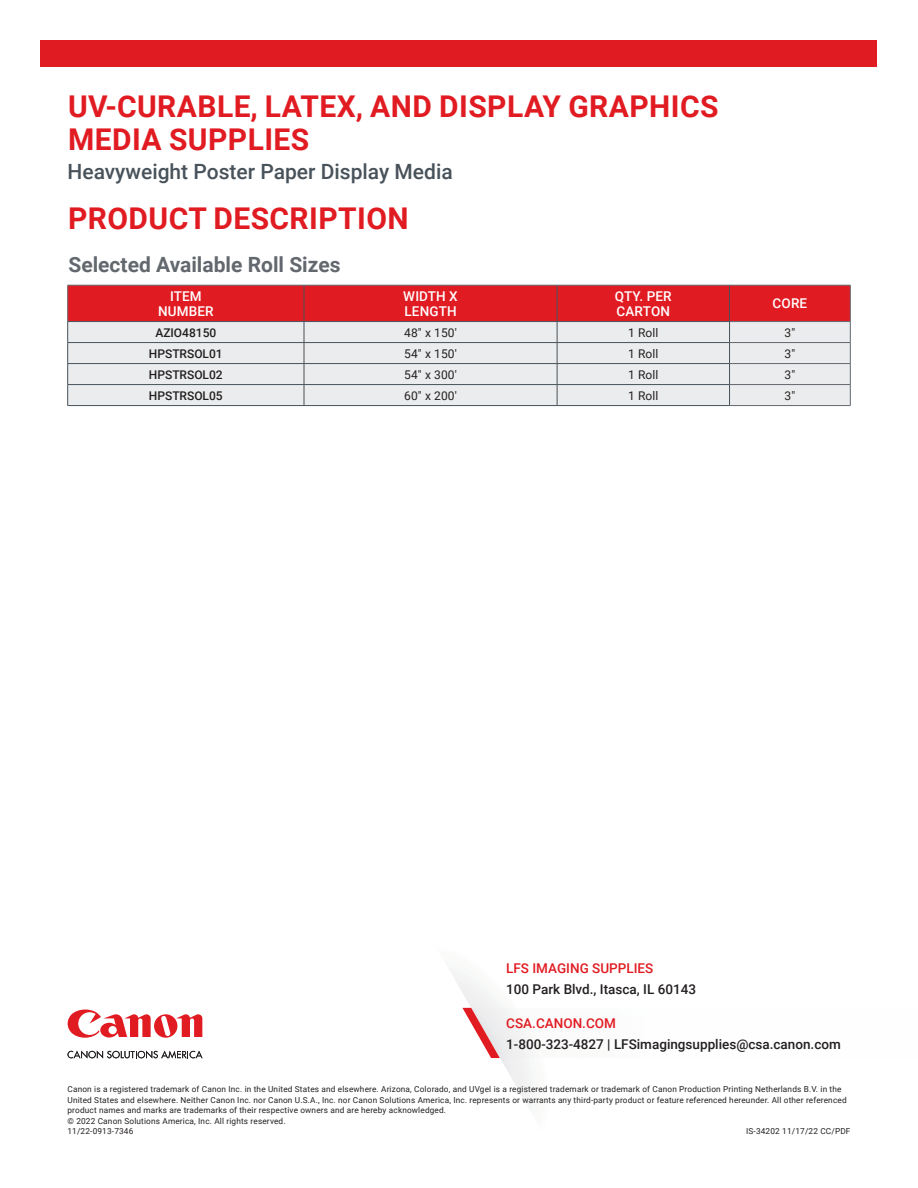
<style>
.page{position:relative;width:918px;height:1188px;background:#fff}
.page>*{position:absolute;margin:0;border:0;box-sizing:border-box;transform-origin:0 0}
._1st_Header{font:700 30px/33px "Roboto";letter-spacing:.015em;color:#e11b22}
.Sub_Header{font:500 21px "Roboto";color:#48525a}
._2nd_Header{font:700 21px "Roboto";color:#63686e}
.CTA{font:500 13.5px "Roboto";color:#231f20}
.Chart_Body_text_-_CW{font:500 13.5px/14.2px "Roboto";letter-spacing:.01em;color:#fff;text-align:center}
.CTA-2{font:500 13.5px "Roboto";color:#e11b22}
.Chart_Body_text_-_CW-2{font:12px "Roboto";letter-spacing:.01em;color:#231f20}
.t1{font:500 12px "Roboto";color:#231f20}
.Legal_Disclaimer{font:8.25px/10.5px "Roboto";letter-spacing:.02em;color:#231f20}
</style>
<div class="page">
<svg style="left:462px;top:1008px;width:38px;height:50px"></svg>
<div style="left:40px;top:40px;width:838px;height:28px;background:#e11b22"></div>
<svg style="left:68px;top:1051px;width:134px;height:7px"></svg>
<svg style="left:68px;top:1010px;width:134px;height:28px"></svg>
<hr style="left:730px;top:405px;width:121px;height:1px;background:#63686e">
<svg style="left:67px;top:285px;width:784px;height:120px;background:#e0a8ab"></svg>
<hr style="left:68px;top:405px;width:236px;height:1px;background:#48525a">
<hr style="left:304px;top:405px;width:253px;height:1px;background:#48525a">
<hr style="left:557px;top:405px;width:173px;height:1px;background:#48525a">
<p class="_1st_Header" style="left:68px;top:89px;width:652px">UV-CURABLE, LATEX, AND DISPLAY GRAPHICS<br>MEDIA SUPPLIES</p>
<p class="Sub_Header" style="left:68px;top:157px;width:387px">Heavyweight Poster Paper Display Media</p>
<p class="_1st_Header" style="left:68px;top:200px;width:342px">PRODUCT DESCRIPTION</p>
<p class="_2nd_Header" style="left:68px;top:249px;width:274px">Selected Available Roll Sizes</p>
<p class="Chart_Body_text_-_CW" style="left:158px;top:289px;width:57px">ITEM<br>NUMBER</p>
<p class="Chart_Body_text_-_CW" style="left:403px;top:289px;width:56px">WIDTH X</p>
<p class="Chart_Body_text_-_CW" style="left:404px;top:303px;width:54px">LENGTH</p>
<p class="Chart_Body_text_-_CW" style="left:615px;top:289px;width:58px">QTY. PER</p>
<p class="Chart_Body_text_-_CW" style="left:617px;top:303px;width:55px">CARTON</p>
<p class="Chart_Body_text_-_CW" style="left:773px;top:296px;width:36px">CORE</p>
<p class="t1" style="left:155px;top:324px;width:62px">AZIO48150</p>
<p class="Chart_Body_text_-_CW-2" style="left:404px;top:324px;width:54px">48" x 150'</p>
<p class="Chart_Body_text_-_CW-2" style="left:628px;top:324px;width:32px">1 Roll</p>
<p class="Chart_Body_text_-_CW-2" style="left:785px;top:324px;width:12px">3"</p>
<p class="t1" style="left:149px;top:345px;width:75px">HPSTRSOL01</p>
<p class="Chart_Body_text_-_CW-2" style="left:404px;top:345px;width:54px">54" x 150'</p>
<p class="Chart_Body_text_-_CW-2" style="left:628px;top:345px;width:32px">1 Roll</p>
<p class="Chart_Body_text_-_CW-2" style="left:785px;top:345px;width:12px">3"</p>
<p class="t1" style="left:149px;top:366px;width:75px">HPSTRSOL02</p>
<p class="Chart_Body_text_-_CW-2" style="left:404px;top:366px;width:54px">54" x 300'</p>
<p class="Chart_Body_text_-_CW-2" style="left:628px;top:366px;width:32px">1 Roll</p>
<p class="Chart_Body_text_-_CW-2" style="left:785px;top:366px;width:12px">3"</p>
<p class="t1" style="left:149px;top:387px;width:75px">HPSTRSOL05</p>
<p class="Chart_Body_text_-_CW-2" style="left:404px;top:387px;width:54px">60" x 200'</p>
<p class="Chart_Body_text_-_CW-2" style="left:628px;top:387px;width:32px">1 Roll</p>
<p class="Chart_Body_text_-_CW-2" style="left:785px;top:387px;width:12px">3"</p>
<p class="CTA-2" style="left:506px;top:958px;width:149px">LFS IMAGING SUPPLIES</p>
<p class="CTA" style="left:506px;top:979px;width:191px">100 Park Blvd., Itasca, IL 60143</p>
<p class="CTA-2" style="left:506px;top:1014px;width:111px">CSA.CANON.COM</p>
<p class="CTA" style="left:506px;top:1035px;width:336px">1-800-323-4827 | LFSimagingsupplies@csa.canon.com</p>
<p class="Legal_Disclaimer" style="left:68px;top:1084px;width:781px">Canon is a registered trademark of Canon Inc. in the United States and elsewhere. Arizona, Colorado, and UVgel is a registered trademark or trademark of Canon Production Printing Netherlands B.V. in the<br>United States and elsewhere. Neither Canon Inc. nor Canon U.S.A., Inc. nor Canon Solutions America, Inc. represents or warrants any third-party product or feature referenced hereunder. All other referenced product names and marks are trademarks of their respective owners and are hereby acknowledged.</p>
<p class="Legal_Disclaimer" style="left:68px;top:1115px;width:220px">© 2022 Canon Solutions America, Inc. All rights reserved.</p>
<p class="Legal_Disclaimer" style="left:68px;top:1126px;width:67px">11/22-0913-7346</p>
<p class="Legal_Disclaimer" style="left:746px;top:1126px;width:106px">IS-34202 11/17/22 CC/PDF</p>
</div>
